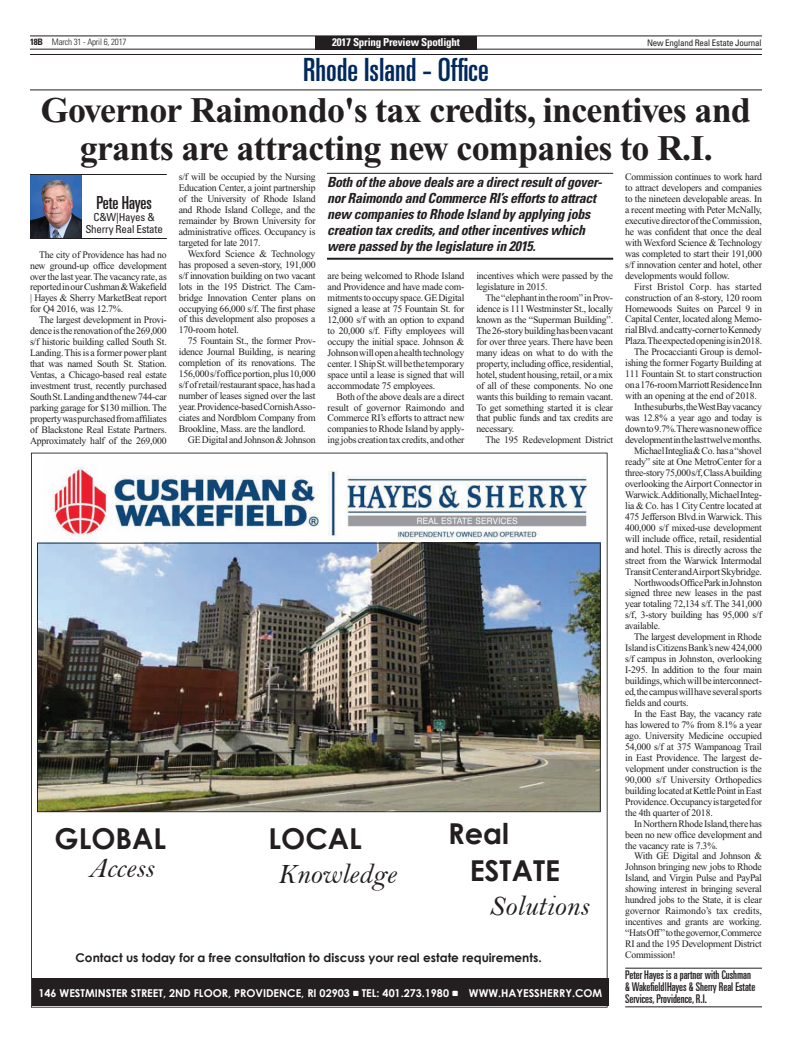
<style>
.page{position:relative;width:792px;height:1044px;background:#fff}
.page>*{position:absolute;margin:0;border:0;box-sizing:border-box;transform-origin:0 0}
._36_Times_Bold{font:700 36px/38px "Times New Roman";letter-spacing:-.02em;color:#231f20;text-align:center}
.t1{font:ultra-condensed 32px "Univers";color:#00295c}
.t2{font:28.8px/33.7px "Bell MT Italic";color:#231f20}
.t3{font:700 28.8px "Century Gothic";color:#231f20}
.Byline_Name{font:ultra-condensed 18px "Univers";color:#231f20}
.Pull_Quote{font:italic 700 condensed 13.9px/15.9px "Univers";letter-spacing:-.02em;color:#231f20}
.Byline_End{font:ultra-condensed 12px/12px "Univers";color:#231f20}
.t4{font:700 12px "Century Gothic";color:#231f20}
.t5{font:700 condensed 11px "Univers";letter-spacing:-.02em;color:#fff}
.Byline_Name-2{font:condensed 11px/12px "Univers";letter-spacing:-.02em;color:#231f20;text-align:center}
.t6{font:700 10.8px "Century Gothic";color:#fff}
.Body_Copy{font:10px/11px "Times New Roman";letter-spacing:-.02em;color:#231f20;text-align:justify}
.t7{font:condensed 9px "Univers";letter-spacing:-.02em;color:#231f20}
.t8{font:300 condensed 9px "Univers";letter-spacing:-.02em;color:#231f20}
.s1{font-weight:700}
.s2{font-family:"Century Gothic";font-weight:700}
</style>
<div class="page">
<hr style="left:30px;top:35px;width:732px;height:1px;background:#231f20">
<hr style="left:30px;top:49px;width:732px;height:1px;background:#231f20">
<div style="left:315px;top:36px;width:162px;height:13px;background:#231f20"></div>
<img style="left:30px;top:175px;width:51px;height:63px">
<hr style="left:30px;top:174px;width:137px;height:1px;background:#231f20">
<hr style="left:30px;top:238px;width:137px;height:1px;background:#231f20">
<hr style="left:30px;top:54px;width:732px;height:1px;background:#231f20">
<hr style="left:30px;top:89px;width:732px;height:1px;background:#231f20">
<svg style="left:31px;top:453px;width:577px;height:555px"></svg>
<div style="left:32px;top:978px;width:577px;height:28px;background:#231f20"></div>
<img style="left:43px;top:457px;width:557px;height:86px">
<img style="left:37px;top:543px;width:564px;height:269px">
<hr style="left:625px;top:968px;width:137px;height:1px;background:#231f20">
<hr style="left:625px;top:1006px;width:137px;height:1px;background:#231f20">
<hr style="left:327px;top:173px;width:286px;height:1px;background:#231f20">
<hr style="left:327px;top:258px;width:286px;height:2px;background:#231f20">
<svg style="left:354px;top:991px;width:4px;height:5px"></svg>
<svg style="left:453px;top:991px;width:4px;height:5px"></svg>
<p class="t8" style="left:30px;top:36px;width:98px"><span class="s1">18B</span> March 31 - April 6, 2017</p>
<p class="t5" style="left:332px;top:35px;width:129px">2017 Spring Preview Spotlight</p>
<p class="t7" style="left:647px;top:37px;width:116px">New England Real Estate Journal</p>
<p class="t1" style="left:303px;top:52px;width:187px">Rhode Island - Office</p>
<p class="_36_Times_Bold" style="left:41px;top:91px;width:712px">Governor Raimondo's tax credits, incentives and grants are attracting new companies to R.I.</p>
<p class="Byline_Name" style="left:96px;top:192px;width:57px">Pete Hayes</p>
<p class="Byline_Name-2" style="left:85px;top:211px;width:79px">C&amp;W|Hayes &amp;<br>Sherry Real Estate</p>
<p class="Body_Copy" style="left:179px;top:171px;width:138px">s/f will be occupied by the Nursing Education Center, a joint partnership of the University of Rhode Island and Rhode Island College, and the remainder by Brown University for administrative offices. Occupancy is targeted for late 2017.</p>
<p class="Body_Copy" style="left:179px;top:248px;width:138px;text-indent:9px">Wexford Science &amp; Technology has proposed a seven-story, 191,000 s/f innovation building on two vacant lots in the 195 District. The Cam&shy;bridge Innovation Center plans on occupying 66,000 s/f. The first phase of this development also proposes a 170-room hotel.</p>
<p class="Body_Copy" style="left:179px;top:336px;width:138px;text-indent:9px">75 Fountain St., the former Prov&shy;idence Journal Building, is nearing completion of its renovations. The 156,000 s/f office portion, plus 10,000 s/f of retail/restaurant space, has had a number of leases signed over the last year. Providence-based Cornish Asso&shy;ciates and Nordblom Company from Brookline, Mass. are the landlord.</p>
<p class="Body_Copy" style="left:188px;top:434px;width:129px">GE Digital and Johnson &amp; Johnson</p>
<p class="Body_Copy" style="left:625px;top:171px;width:138px">Commission continues to work hard to attract developers and companies to the nineteen developable areas. In a recent meeting with Peter McNally, executive director of the Commission, he was confident that once the deal with Wexford Science &amp; Technology was completed to start their 191,000 s/f innovation center and hotel, other developments would follow.</p>
<p class="Body_Copy" style="left:625px;top:281px;width:138px;text-indent:9px">First Bristol Corp. has started construction of an 8-story, 120 room Homewoods Suites on Parcel 9 in Capital Center, located along Memo&shy;rial Blvd. and catty-corner to Kennedy Plaza. The expected opening is in 2018.</p>
<p class="Body_Copy" style="left:625px;top:347px;width:138px;text-indent:9px">The Procaccianti Group is demol&shy;ishing the former Fogarty Building at 111 Fountain St. to start construction on a 176-room Marriott Residence Inn with an opening at the end of 2018.</p>
<p class="Body_Copy" style="left:625px;top:401px;width:138px;text-indent:9px">In the suburbs, the West Bay vacancy was 12.8% a year ago and today is down to 9.7%. There was no new office development in the last twelve months.</p>
<p class="Body_Copy" style="left:625px;top:445px;width:138px;text-indent:9px">Michael Integlia &amp; Co. has a “shovel ready” site at One MetroCenter for a three-story 75,000 s/f, Class A building overlooking the Airport Connector in Warwick. Additionally, Michael Integ&shy;lia &amp; Co. has 1 City Centre located at 475 Jefferson Blvd.in Warwick. This 400,000 s/f mixed-use development will include office, retail, residential and hotel. This is directly across the street from the Warwick Intermodal Transit Center and Airport Skybridge.</p>
<p class="Body_Copy" style="left:625px;top:577px;width:138px;text-indent:9px">Northwoods Office Park in Johnston signed three new leases in the past year totaling 72,134 s/f. The 341,000 s/f, 3-story building has 95,000 s/f available.</p>
<p class="Body_Copy" style="left:625px;top:631px;width:138px;text-indent:9px">The largest development in Rhode Island is Citizens Bank’s new 424,000 s/f campus in Johnston, overlooking I-295. In addition to the four main buildings, which will be interconnect&shy;ed, the campus will have several sports fields and courts.</p>
<p class="Body_Copy" style="left:625px;top:708px;width:138px;text-indent:9px">In the East Bay, the vacancy rate has lowered to 7% from 8.1% a year ago. University Medicine occupied 54,000 s/f at 375 Wampanoag Trail in East Providence. The largest de&shy;velopment under construction is the 90,000 s/f University Orthopedics building located at Kettle Point in East Providence. Occupancy is targeted for the 4th quarter of 2018.</p>
<p class="Body_Copy" style="left:625px;top:818px;width:138px;text-indent:9px">In Northern Rhode Island, there has been no new office development and the vacancy rate is 7.3%.</p>
<p class="Body_Copy" style="left:625px;top:851px;width:138px;text-indent:9px">With GE Digital and Johnson &amp; Johnson bringing new jobs to Rhode Island, and Virgin Pulse and PayPal showing interest in bringing several hundred jobs to the State, it is clear governor Raimondo’s tax credits, incentives and grants are working. “Hats Off” to the governor, Commerce RI and the 195 Development District Commission!</p>
<p class="Byline_End" style="left:625px;top:968px;width:132px">Peter Hayes is a partner with Cushman &amp; Wakefield|Hayes &amp; Sherry Real Estate<br>Services, Providence, R.I.</p>
<p class="Pull_Quote" style="left:327px;top:174px;width:277px">Both of the above deals are a direct result of gover&shy;nor Raimondo and Commerce RI’s efforts to attract new companies to Rhode Island by applying jobs creation tax credits, and other incentives which were passed by the legislature in 2015.</p>
<p class="Body_Copy" style="left:30px;top:249px;width:138px;text-indent:9px">The city of Providence has had no new ground-up office development over the last year. The vacancy rate, as reported in our Cushman &amp; Wakefield | Hayes &amp; Sherry MarketBeat report for Q4 2016, was 12.7%.</p>
<p class="Body_Copy" style="left:30px;top:315px;width:138px;text-indent:9px">The largest development in Provi&shy;dence is the renovation of the 269,000 s/f historic building called South St.<br>Landing. This is a former power plant that was named South St. Station.<br>Ventas, a Chicago-based real estate investment trust, recently purchased South St. Landing and the new 744-car parking garage for $130 million. The property was purchased from affiliates of Blackstone Real Estate Partners.<br>Approximately half of the 269,000</p>
<p class="Body_Copy" style="left:328px;top:270px;width:138px">are being welcomed to Rhode Island and Providence and have made com&shy;mitments to occupy space. GE Digital signed a lease at 75 Fountain St. for 12,000 s/f with an option to expand to 20,000 s/f. Fifty employees will occupy the initial space. Johnson &amp; Johnson will open a health technology center. 1 Ship St. will be the temporary space until a lease is signed that will accommodate 75 employees.</p>
<p class="Body_Copy" style="left:328px;top:391px;width:138px;text-indent:9px">Both of the above deals are a direct result of governor Raimondo and Commerce RI’s efforts to attract new companies to Rhode Island by apply&shy;ing jobs creation tax credits, and other</p>
<p class="Body_Copy" style="left:476px;top:270px;width:138px">incentives which were passed by the legislature in 2015.</p>
<p class="Body_Copy" style="left:476px;top:292px;width:138px;text-indent:9px">The “elephant in the room” in Prov&shy;idence is 111 Westminster St., locally known as the “Superman Building”.<br>The 26-story building has been vacant for over three years. There have been many ideas on what to do with the property, including office, residential, hotel, student housing, retail, or a mix of all of these components. No one wants this building to remain vacant.<br>To get something started it is clear that public funds and tax credits are necessary.</p>
<p class="Body_Copy" style="left:485px;top:435px;width:129px">The 195 Redevelopment District</p>
<p class="t3" style="left:55px;top:820px;width:113px">GLOBAL</p>
<p class="t3" style="left:448px;top:815px;width:63px">Real</p>
<p class="t2" style="left:88px;top:851px;width:67px">Access</p>
<p class="t2" style="left:489px;top:889px;width:101px">Solutions</p>
<p class="t2" style="left:277px;top:823px;width:120px;text-indent:-9px"><span class="s2">LOCAL<br></span>Knowledge</p>
<p class="t3" style="left:470px;top:853px;width:92px">ESTATE</p>
<p class="t4" style="left:76px;top:950px;width:468px">Contact us today for a free consultation to discuss your real estate requirements.</p>
<p class="t6" style="left:38px;top:987px;width:412px">146 WESTMINSTER STREET, 2ND FLOOR, PROVIDENCE, RI 02903 TEL: 401.273.1980</p>
<p class="t6" style="left:469px;top:987px;width:135px">WWW.HAYESSHERRY.COM</p>
</div>
